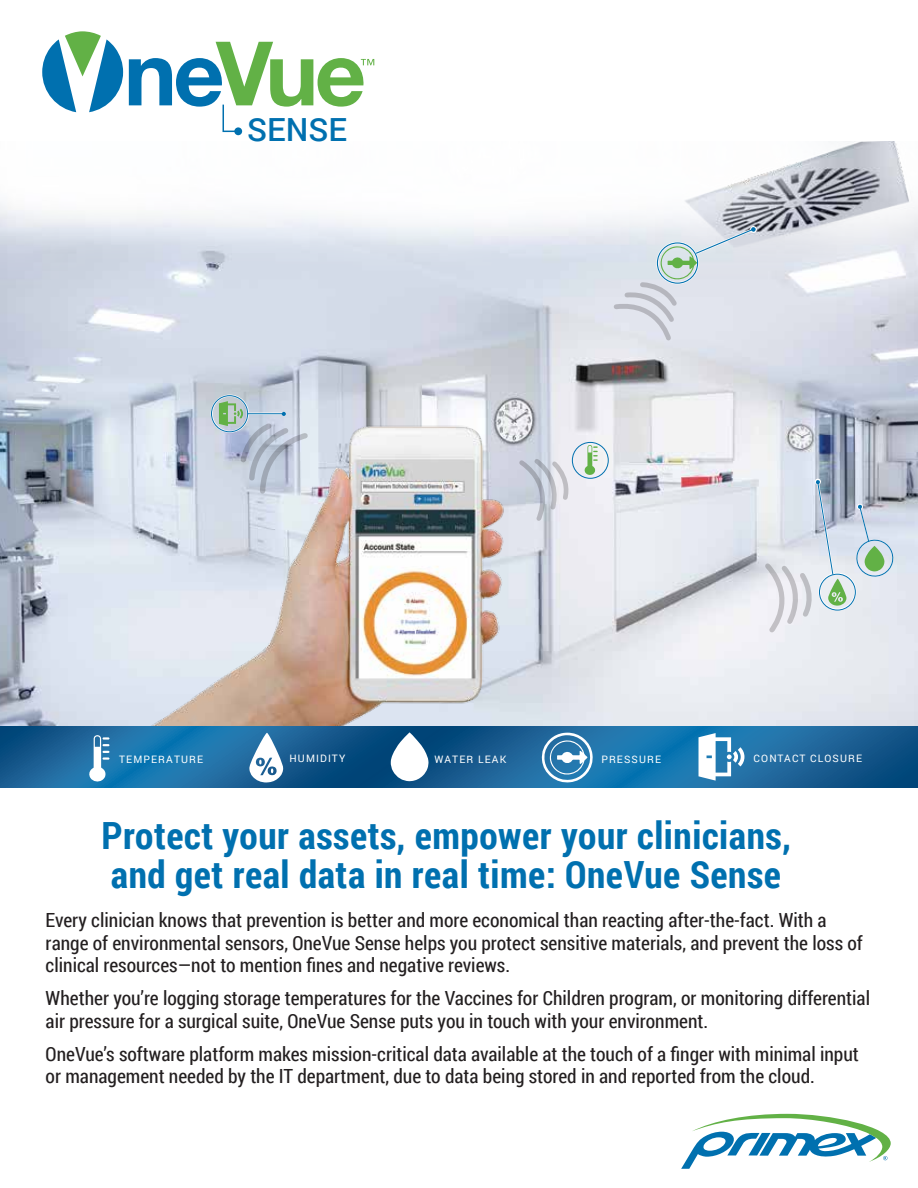
<style>
.page{position:relative;width:918px;height:1188px;background:#fff}
.page>*{position:absolute;margin:0;border:0;box-sizing:border-box;transform-origin:0 0}
.t1{font:700 37.5px/39px "Roboto Condensed";letter-spacing:.015em;color:#0070af}
.t2{font:500 31.95px "Roboto";color:#0070af}
.t3{font:19.5px/22.5px "Roboto Condensed";color:#231f20}
.t4{font:10.2px "Roboto";letter-spacing:.11em;color:#fff}
</style>
<div class="page">
<img style="left:0;top:142px;width:918px;height:584px">
<img style="left:122px;top:374px;width:432px;height:352px">
<svg style="left:0;top:726px;width:918px;height:61px;background:#166499"></svg>
<svg style="left:681px;top:1114px;width:210px;height:55px"></svg>
<svg style="left:42px;top:31px;width:81px;height:81px"></svg>
<svg style="left:129px;top:42px;width:245px;height:91px"></svg>
<div style="left:234px;top:127px;width:8px;height:8px;background:#0070af;border-radius:50%"></div>
<div style="left:818px;top:573px;width:38px;height:38px;border:2px solid #fff;border-radius:50%"></div>
<div style="left:815px;top:478px;width:6px;height:7px;border:2px solid #fff;border-radius:2px"></div>
<div style="left:819px;top:574px;width:37px;height:37px;border:1px solid #0070af;border-radius:50%"></div>
<div style="left:211px;top:395px;width:38px;height:38px;border:2px solid #fff;border-radius:50%"></div>
<div style="left:211px;top:395px;width:37px;height:37px;border:1px solid #0070af;border-radius:50%"></div>
<div style="left:857px;top:503px;width:6px;height:7px;border:2px solid #fff;border-radius:2px"></div>
<div style="left:572px;top:442px;width:37px;height:37px;border:1px solid #0070af;border-radius:50%"></div>
<svg style="left:519px;top:459px;width:49px;height:62px;background:#cdd1da"></svg>
<svg style="left:219px;top:401px;width:89px;height:93px;background:#bcc9d4"></svg>
<svg style="left:89px;top:735px;width:21px;height:48px"></svg>
<svg style="left:391px;top:732px;width:38px;height:49px"></svg>
<svg style="left:249px;top:733px;width:34px;height:49px"></svg>
<svg style="left:541px;top:733px;width:52px;height:50px"></svg>
<svg style="left:699px;top:733px;width:45px;height:48px"></svg>
<svg style="left:614px;top:224px;width:144px;height:117px;background:#d8dfe5"></svg>
<svg style="left:765px;top:479px;width:81px;height:153px;background:#d4dce2"></svg>
<svg style="left:855px;top:505px;width:41px;height:74px;background:#c0d4d4"></svg>
<svg style="left:584px;top:445px;width:14px;height:31px"></svg>
<h2 class="t2" style="left:247px;top:107px;width:101px">SENSE</h2>
<p class="t4" style="left:119px;top:752px;width:86px">TEMPERATURE</p>
<p class="t4" style="left:290px;top:752px;width:57px">HUMIDITY</p>
<p class="t4" style="left:435px;top:752px;width:73px">WATER LEAK</p>
<p class="t4" style="left:601px;top:752px;width:61px">PRESSURE</p>
<p class="t4" style="left:754px;top:751px;width:110px">CONTACT CLOSURE</p>
<h1 class="t1" style="left:101px;top:814px;width:691px">Protect your assets, empower your clinicians, and get real data in real time: OneVue Sense</h1>
<p class="t3" style="left:46px;top:909px;width:819px">Every clinician knows that prevention is better and more economical than reacting after-the-fact. With a range of environmental sensors, OneVue Sense helps you protect sensitive materials, and prevent the loss of clinical resources—not to mention fines and negative reviews.</p>
<p class="t3" style="left:46px;top:987px;width:826px">Whether you’re logging storage temperatures for the Vaccines for Children program, or monitoring differential air pressure for a surgical suite, OneVue Sense puts you in touch with your environment.</p>
<p class="t3" style="left:46px;top:1042px;width:815px">OneVue’s software platform makes mission-critical data available at the touch of a finger with minimal input or management needed by the IT department, due to data being stored in and reported from the cloud.</p>
</div>
